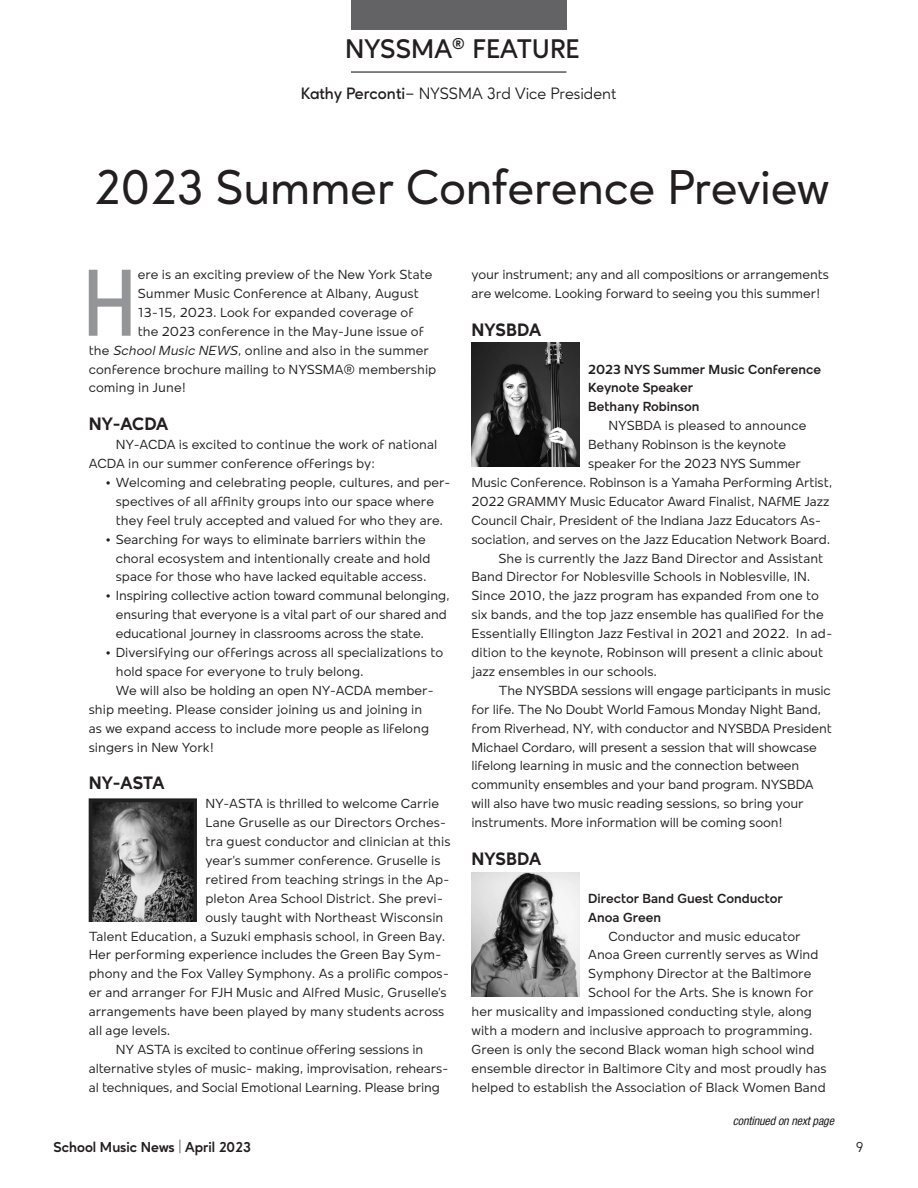
<style>
.page{position:relative;width:918px;height:1188px;background:#fff}
.page>*{position:absolute;margin:0;border:0;box-sizing:border-box;transform-origin:0 0}
.Body_Copy{font:95.7px "Otterco";color:#939598}
.t1{font:500 48.9px "Ageo";color:#231f20}
.t2{font:600 27px "Ageo";color:#231f20}
.Body_Copy-2{font:800 18px "Ageo";color:#231f20}
.t3{font:16.5px "Ageo";color:#231f20}
.t4{font:700 14.4px "Ageo";color:#231f20}
.t5{font:14.4px "Ageo";color:#231f20}
.Body_Copy-3{font:13.5px/18.9px "Mollen";color:#231f20}
.Body_Copy-4{font:600 13.5px "Mollen";color:#231f20}
.Body_Copy-5{font:12px "Hel Tight It";letter-spacing:-.01em;color:#231f20}
.s1{font-weight:600}
.s2{font-style:italic}
.s3{font-weight:800}
.s4{font-weight:300}
</style>
<div class="page">
<div style="left:351px;top:0;width:215px;height:29px;background:#636366"></div>
<hr style="left:351px;top:71px;width:215px;height:2px;background:#231f20">
<img style="left:89px;top:798px;width:108px;height:123px">
<img style="left:472px;top:343px;width:107px;height:124px">
<img style="left:472px;top:873px;width:107px;height:123px">
<p class="t2" style="left:345px;top:33px;width:236px">NYSSMA<sup>®</sup> FEATURE</p>
<p class="t3" style="left:301px;top:83px;width:317px"><span class="s1">Kathy Perconti</span>– NYSSMA 3rd Vice President</p>
<p class="t1" style="left:94px;top:158px;width:736px">2023 Summer Conference Preview</p>
<p class="Body_Copy" style="left:82px;top:248px;width:58px">H</p>
<p class="Body_Copy-3" style="left:138px;top:265px;width:296px">ere is an exciting preview of the New York State</p>
<p class="Body_Copy-3" style="left:138px;top:284px;width:283px">Summer Music Conference at Albany, August</p>
<p class="Body_Copy-3" style="left:138px;top:303px;width:277px">13-15, 2023. Look for expanded coverage of</p>
<p class="Body_Copy-3" style="left:138px;top:322px;width:288px">the 2023 conference in the May-June issue of</p>
<p class="Body_Copy-3" style="left:89px;top:340px;width:342px">the <span class="s2">School Music NEWS</span>, online and also in the summer</p>
<p class="Body_Copy-3" style="left:89px;top:359px;width:349px">conference brochure mailing to NYSSMA® membership</p>
<p class="Body_Copy-3" style="left:89px;top:378px;width:99px">coming in June!</p>
<p class="Body_Copy-2" style="left:89px;top:414px;width:81px">NY-ACDA</p>
<p class="Body_Copy-3" style="left:89px;top:435px;width:350px;text-indent:27px">NY-ACDA is excited to continue the work of national<br>ACDA in our summer conference offerings by:</p>
<p class="Body_Copy-3" style="left:106px;top:473px;width:347px;text-align:center"><span class="s3">•</span> Welcoming and celebrating people, cultures, and per&shy;spectives of all affinity groups into our space where they feel truly accepted and valued for who they are.</p>
<p class="Body_Copy-3" style="left:116px;top:529px;width:316px;text-indent:-10px"><span class="s3">•</span> Searching for ways to eliminate barriers within the choral ecosystem and intentionally create and hold space for those who have lacked equitable access.</p>
<p class="Body_Copy-3" style="left:116px;top:586px;width:336px;text-indent:-10px"><span class="s3">•</span> Inspiring collective action toward communal belonging, ensuring that everyone is a vital part of our shared and educational journey in classrooms across the state.</p>
<p class="Body_Copy-3" style="left:116px;top:643px;width:329px;text-indent:-10px"><span class="s3">•</span> Diversifying our offerings across all specializations to hold space for everyone to truly belong.</p>
<p class="Body_Copy-3" style="left:89px;top:681px;width:347px;text-indent:27px">We will also be holding an open NY-ACDA member&shy;ship meeting. Please consider joining us and joining in as we expand access to include more people as lifelong singers in New York!</p>
<p class="Body_Copy-2" style="left:89px;top:773px;width:77px">NY-ASTA</p>
<p class="Body_Copy-3" style="left:206px;top:794px;width:235px">NY-ASTA is thrilled to welcome Carrie</p>
<p class="Body_Copy-3" style="left:206px;top:813px;width:242px">Lane Gruselle as our Directors Orches-</p>
<p class="Body_Copy-3" style="left:206px;top:832px;width:247px">tra guest conductor and clinician at this</p>
<p class="Body_Copy-3" style="left:206px;top:851px;width:237px">year’s summer conference. Gruselle is</p>
<p class="Body_Copy-3" style="left:206px;top:870px;width:246px">retired from teaching strings in the Ap-</p>
<p class="Body_Copy-3" style="left:206px;top:889px;width:239px">pleton Area School District. She previ-</p>
<p class="Body_Copy-3" style="left:206px;top:907px;width:239px">ously taught with Northeast Wisconsin</p>
<p class="Body_Copy-3" style="left:89px;top:926px;width:358px">Talent Education, a Suzuki emphasis school, in Green Bay.</p>
<p class="Body_Copy-3" style="left:89px;top:945px;width:362px">Her performing experience includes the Green Bay Sym&shy;phony and the Fox Valley Symphony. As a prolific compos&shy;er and arranger for FJH Music and Alfred Music, Gruselle’s arrangements have been played by many students across all age levels.</p>
<p class="Body_Copy-3" style="left:89px;top:1040px;width:361px;text-indent:27px">NY ASTA is excited to continue offering sessions in alternative styles of music- making, improvisation, rehears&shy;al techniques, and Social Emotional Learning. Please bring</p>
<p class="Body_Copy-3" style="left:472px;top:265px;width:359px">your instrument; any and all compositions or arrangements are welcome. Looking forward to seeing you this summer!</p>
<p class="Body_Copy-2" style="left:472px;top:319px;width:71px">NYSBDA</p>
<p class="Body_Copy-4" style="left:588px;top:361px;width:234px">2023 NYS Summer Music Conference</p>
<p class="Body_Copy-4" style="left:588px;top:380px;width:106px">Keynote Speaker</p>
<p class="Body_Copy-4" style="left:588px;top:399px;width:113px">Bethany Robinson</p>
<p class="Body_Copy-3" style="left:608px;top:416px;width:200px">NYSBDA is pleased to announce</p>
<p class="Body_Copy-3" style="left:588px;top:435px;width:199px">Bethany Robinson is the keynote</p>
<p class="Body_Copy-3" style="left:588px;top:454px;width:214px">speaker for the 2023 NYS Summer</p>
<p class="Body_Copy-3" style="left:472px;top:473px;width:362px">Music Conference. Robinson is a Yamaha Performing Artist,</p>
<p class="Body_Copy-3" style="left:472px;top:492px;width:359px">2022 GRAMMY Music Educator Award Finalist, NAfME Jazz</p>
<p class="Body_Copy-3" style="left:472px;top:511px;width:351px">Council Chair, President of the Indiana Jazz Educators As-</p>
<p class="Body_Copy-3" style="left:472px;top:529px;width:360px">sociation, and serves on the Jazz Education Network Board.</p>
<p class="Body_Copy-3" style="left:472px;top:548px;width:363px;text-indent:27px">She is currently the Jazz Band Director and Assistant Band Director for Noblesville Schools in Noblesville, IN.<br>Since 2010, the jazz program has expanded from one to six bands, and the top jazz ensemble has qualified for the Essentially Ellington Jazz Festival in 2021 and 2022. In ad&shy;dition to the keynote, Robinson will present a clinic about jazz ensembles in our schools.</p>
<p class="Body_Copy-3" style="left:472px;top:681px;width:362px;text-indent:27px">The NYSBDA sessions will engage participants in music for life. The No Doubt World Famous Monday Night Band, from Riverhead, NY, with conductor and NYSBDA President Michael Cordaro, will present a session that will showcase lifelong learning in music and the connection between community ensembles and your band program. NYSBDA will also have two music reading sessions, so bring your instruments. More information will be coming soon!</p>
<p class="Body_Copy-2" style="left:472px;top:848px;width:71px">NYSBDA</p>
<p class="Body_Copy-4" style="left:588px;top:890px;width:196px">Director Band Guest Conductor</p>
<p class="Body_Copy-4" style="left:588px;top:909px;width:74px">Anoa Green</p>
<p class="Body_Copy-3" style="left:608px;top:926px;width:194px">Conductor and music educator</p>
<p class="Body_Copy-3" style="left:588px;top:945px;width:232px">Anoa Green currently serves as Wind</p>
<p class="Body_Copy-3" style="left:588px;top:964px;width:225px">Symphony Director at the Baltimore</p>
<p class="Body_Copy-3" style="left:588px;top:983px;width:227px">School for the Arts. She is known for</p>
<p class="Body_Copy-3" style="left:472px;top:1002px;width:342px">her musicality and impassioned conducting style, along</p>
<p class="Body_Copy-3" style="left:472px;top:1021px;width:343px">with a modern and inclusive approach to programming.</p>
<p class="Body_Copy-3" style="left:472px;top:1040px;width:344px">Green is only the second Black woman high school wind</p>
<p class="Body_Copy-3" style="left:472px;top:1059px;width:357px">ensemble director in Baltimore City and most proudly has</p>
<p class="Body_Copy-3" style="left:472px;top:1078px;width:356px">helped to establish the Association of Black Women Band</p>
<p class="Body_Copy-5" style="left:733px;top:1113px;width:103px">continued on next page</p>
<p class="t4" style="left:54px;top:1138px;width:199px">School Music News <span class="s4">|</span> April 2023</p>
<p class="t5" style="left:856px;top:1138px;width:9px">9</p>
</div>
